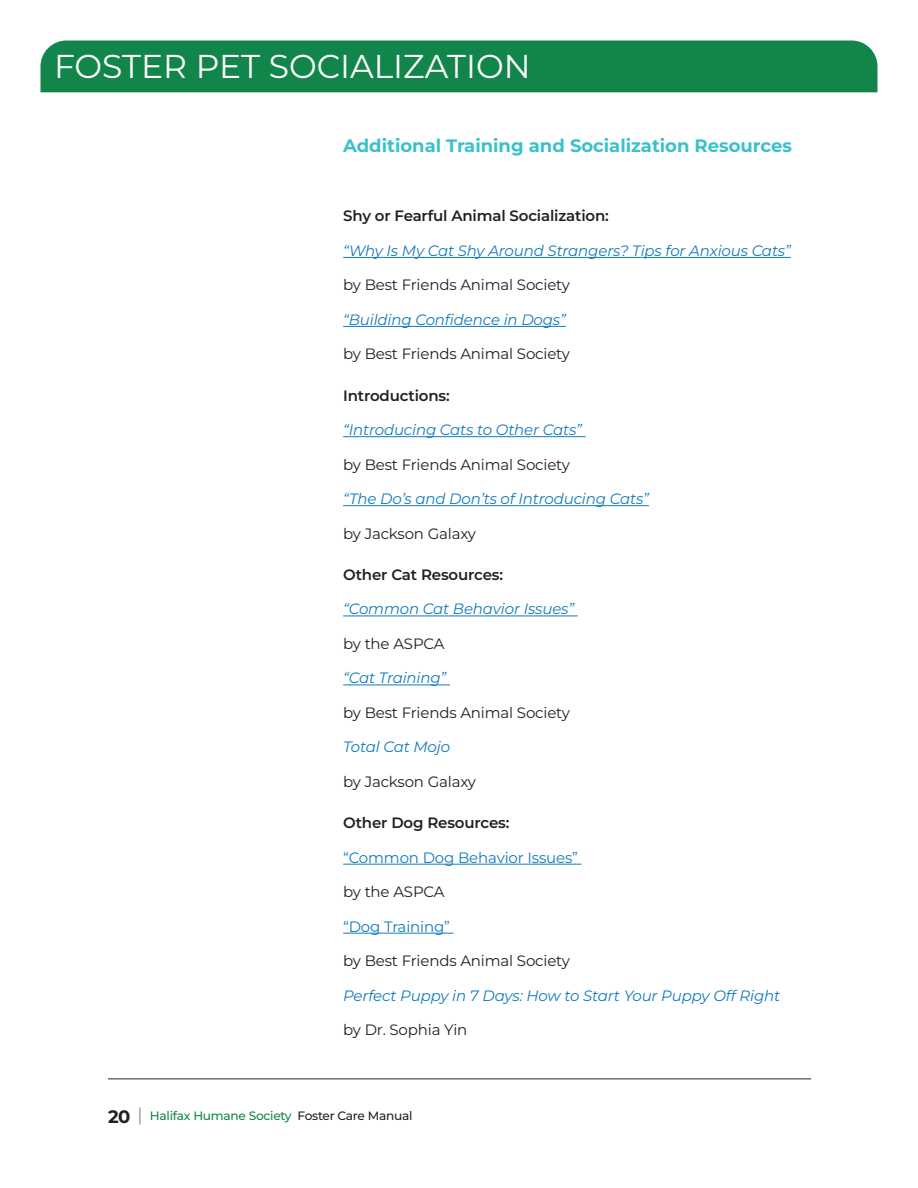
<style>
.page{position:relative;width:918px;height:1188px;background:#fff}
.page>*{position:absolute;margin:0;border:0;box-sizing:border-box;transform-origin:0 0}
.t1{font:33px "Montserrat";color:#fff}
.t2{font:700 18px "Montserrat";color:#39c1cc}
.t3{font:italic 15px "Montserrat";letter-spacing:-.01em;color:#137cbc}
.t4{font:15px "Montserrat";letter-spacing:-.01em;color:#231f20}
.t5{font:600 15px "Montserrat";letter-spacing:-.01em;color:#231f20}
.t6{font:15px "Montserrat";letter-spacing:-.01em;color:#137cbc}
.t7{font:500 12.15px "Montserrat";letter-spacing:-.02em;color:#12864a}
.s1{font-weight:700;font-size:18px;color:#231f20}
.s2{font-size:18.15px;color:#231f20}
.s3{color:#231f20}
</style>
<div class="page">
<hr style="left:343px;top:257px;width:448px;height:1px;background:#137cbc">
<hr style="left:343px;top:326px;width:223px;height:1px;background:#137cbc">
<hr style="left:343px;top:436px;width:243px;height:1px;background:#137cbc">
<hr style="left:343px;top:505px;width:306px;height:1px;background:#137cbc">
<hr style="left:343px;top:616px;width:235px;height:1px;background:#137cbc">
<hr style="left:343px;top:685px;width:107px;height:1px;background:#137cbc">
<hr style="left:343px;top:864px;width:239px;height:1px;background:#137cbc">
<hr style="left:343px;top:933px;width:111px;height:1px;background:#137cbc">
<hr style="left:108px;top:1078px;width:703px;height:1px;background:#231f20">
<div style="left:40px;top:40px;width:838px;height:52px;background:#12864a"></div>
<h1 class="t1" style="left:54px;top:44px;width:478px">FOSTER PET SOCIALIZATION</h1>
<p class="t2" style="left:343px;top:133px;width:450px">Additional Training and Socialization Resources</p>
<p class="t5" style="left:343px;top:206px;width:267px">Shy or Fearful Animal Socialization:</p>
<p class="t3" style="left:343px;top:241px;width:449px">“Why Is My Cat Shy Around Strangers? Tips for Anxious Cats”</p>
<p class="t4" style="left:343px;top:275px;width:228px">by Best Friends Animal Society</p>
<p class="t3" style="left:343px;top:310px;width:224px">“Building Confidence in Dogs”</p>
<p class="t4" style="left:343px;top:344px;width:228px">by Best Friends Animal Society</p>
<p class="t5" style="left:343px;top:385px;width:108px">Introductions:</p>
<p class="t3" style="left:343px;top:420px;width:240px">“Introducing Cats to Other Cats”</p>
<p class="t4" style="left:343px;top:454px;width:228px">by Best Friends Animal Society</p>
<p class="t3" style="left:343px;top:489px;width:307px">“The Do’s and Don’ts of Introducing Cats”</p>
<p class="t4" style="left:343px;top:523px;width:134px">by Jackson Galaxy</p>
<p class="t5" style="left:343px;top:564px;width:161px">Other Cat Resources:</p>
<p class="t3" style="left:343px;top:599px;width:233px">“Common Cat Behavior Issues”</p>
<p class="t4" style="left:343px;top:634px;width:103px">by the ASPCA</p>
<p class="t3" style="left:343px;top:668px;width:105px">“Cat Training”</p>
<p class="t4" style="left:343px;top:703px;width:228px">by Best Friends Animal Society</p>
<p class="t3" style="left:343px;top:737px;width:108px">Total Cat Mojo</p>
<p class="t4" style="left:343px;top:772px;width:134px">by Jackson Galaxy</p>
<p class="t5" style="left:343px;top:812px;width:168px">Other Dog Resources:</p>
<p class="t6" style="left:343px;top:847px;width:236px">“Common Dog Behavior Issues”</p>
<p class="t4" style="left:343px;top:882px;width:103px">by the ASPCA</p>
<p class="t6" style="left:343px;top:916px;width:108px">“Dog Training”</p>
<p class="t4" style="left:343px;top:951px;width:228px">by Best Friends Animal Society</p>
<p class="t3" style="left:343px;top:985px;width:439px">Perfect Puppy in 7 Days: How to Start Your Puppy Off Right</p>
<p class="t4" style="left:343px;top:1020px;width:126px">by Dr. Sophia Yin</p>
<p class="t7" style="left:108px;top:1107px;width:306px"><span class="s1">20</span> <span class="s2">|</span> Halifax Humane Society <span class="s3">Foster Care Manual</span></p>
</div>
